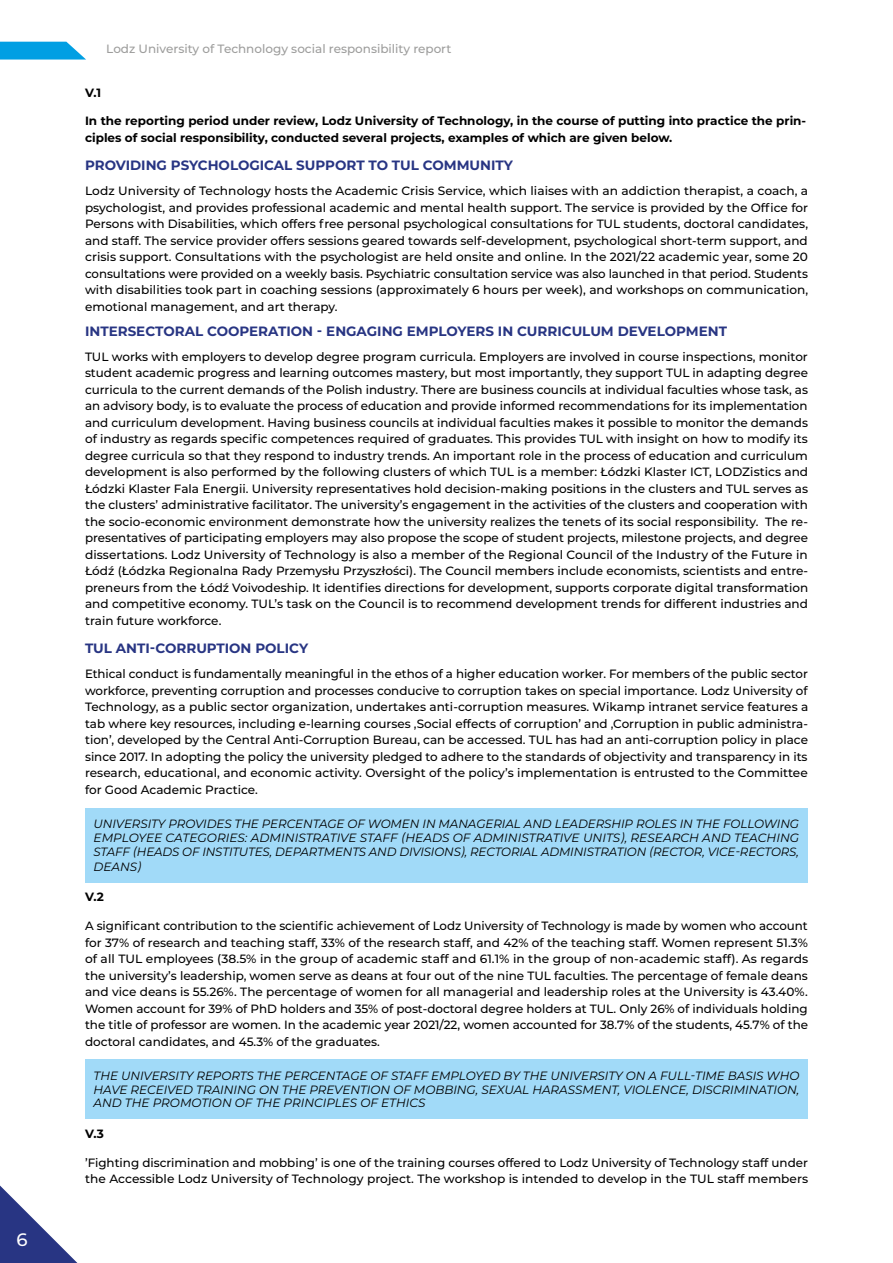
<style>
.page{position:relative;width:893px;height:1263px;background:#fff}
.page>*{position:absolute;margin:0;border:0;box-sizing:border-box;transform-origin:0 0}
.t1{font:500 18px "Montserrat";color:#fff}
.t2{font:700 13.5px "Montserrat";color:#283583}
.t3{font:500 12px/16.5px "Montserrat";color:#000;text-align:justify}
.t4{font:italic 12px/13.8px "Montserrat";letter-spacing:-.01em;color:#000;text-align:justify}
.t5{font:700 12px/16.5px "Montserrat";color:#000}
.t6{font:500 12px "Montserrat";color:#9d9d9c}
</style>
<div class="page">
<svg style="left:0;top:42px;width:86px;height:18px;background:#22abe6"></svg>
<svg style="left:0;top:1185px;width:78px;height:78px"></svg>
<div style="left:85px;top:808px;width:723px;height:75px;background:#a1daf8"></div>
<div style="left:85px;top:1060px;width:723px;height:59px;background:#a1daf8"></div>
<h1 class="t1" style="left:17px;top:1227px;width:13px">6</h1>
<p class="t6" style="left:106px;top:41px;width:347px">Lodz University of Technology social responsibility report</p>
<p class="t5" style="left:85px;top:84px;width:18px">V.1</p>
<p class="t5" style="left:85px;top:112px;width:723px">In the reporting period under review, Lodz University of Technology, in the course of putting into practice the prin&shy;ciples of social responsibility, conducted several projects, examples of which are given below.</p>
<p class="t2" style="left:85px;top:156px;width:429px">PROVIDING PSYCHOLOGICAL SUPPORT TO TUL COMMUNITY</p>
<p class="t3" style="left:85px;top:182px;width:725px">Lodz University of Technology hosts the Academic Crisis Service, which liaises with an addiction therapist, a coach, a psychologist, and provides professional academic and mental health support. The service is provided by the Office for Persons with Disabilities, which offers free personal psychological consultations for TUL students, doctoral candidates, and staff. The service provider offers sessions geared towards self-development, psychological short-term support, and crisis support. Consultations with the psychologist are held onsite and online. In the 2021/22 academic year, some 20 consultations were provided on a weekly basis. Psychiatric consultation service was also launched in that period. Students with disabilities took part in coaching sessions (approximately 6 hours per week), and workshops on communication, emotional management, and art therapy.</p>
<p class="t2" style="left:85px;top:321px;width:643px">INTERSECTORAL COOPERATION - ENGAGING EMPLOYERS IN CURRICULUM DEVELOPMENT</p>
<p class="t3" style="left:85px;top:348px;width:725px">TUL works with employers to develop degree program curricula. Employers are involved in course inspections, monitor student academic progress and learning outcomes mastery, but most importantly, they support TUL in adapting degree curricula to the current demands of the Polish industry. There are business councils at individual faculties whose task, as an advisory body, is to evaluate the process of education and provide informed recommendations for its implementation and curriculum development. Having business councils at individual faculties makes it possible to monitor the demands of industry as regards specific competences required of graduates. This provides TUL with insight on how to modify its degree curricula so that they respond to industry trends. An important role in the process of education and curriculum development is also performed by the following clusters of which TUL is a member: Łódzki Klaster ICT, LODZistics and Łódzki Klaster Fala Energii. University representatives hold decision-making positions in the clusters and TUL serves as the clusters’ administrative facilitator. The university’s engagement in the activities of the clusters and cooperation with the socio-economic environment demonstrate how the university realizes the tenets of its social responsibility. The re&shy;presentatives of participating employers may also propose the scope of student projects, milestone projects, and degree dissertations. Lodz University of Technology is also a member of the Regional Council of the Industry of the Future in Łódź (Łódzka Regionalna Rady Przemysłu Przyszłości). The Council members include economists, scientists and entre&shy;preneurs from the Łódź Voivodeship. It identifies directions for development, supports corporate digital transformation and competitive economy. TUL’s task on the Council is to recommend development trends for different industries and train future workforce.</p>
<p class="t2" style="left:85px;top:639px;width:225px">TUL ANTI-CORRUPTION POLICY</p>
<p class="t3" style="left:85px;top:665px;width:725px">Ethical conduct is fundamentally meaningful in the ethos of a higher education worker. For members of the public sector workforce, preventing corruption and processes conducive to corruption takes on special importance. Lodz University of Technology, as a public sector organization, undertakes anti-corruption measures. Wikamp intranet service features a tab where key resources, including e-learning courses ‚Social effects of corruption’ and ‚Corruption in public administra&shy;tion’, developed by the Central Anti-Corruption Bureau, can be accessed. TUL has had an anti-corruption policy in place since 2017. In adopting the policy the university pledged to adhere to the standards of objectivity and transparency in its research, educational, and economic activity. Oversight of the policy’s implementation is entrusted to the Committee for Good Academic Practice.</p>
<p class="t4" style="left:94px;top:817px;width:707px">UNIVERSITY PROVIDES THE PERCENTAGE OF WOMEN IN MANAGERIAL AND LEADERSHIP ROLES IN THE FOLLOWING EMPLOYEE CATEGORIES: ADMINISTRATIVE STAFF (HEADS OF ADMINISTRATIVE UNITS), RESEARCH AND TEACHING STAFF (HEADS OF INSTITUTES, DEPARTMENTS AND DIVISIONS), RECTORIAL ADMINISTRATION (RECTOR, VICE-RECTORS,</p>
<p class="t4" style="left:94px;top:859px;width:49px">DEANS)</p>
<p class="t5" style="left:85px;top:888px;width:20px">V.2</p>
<p class="t3" style="left:85px;top:917px;width:725px">A significant contribution to the scientific achievement of Lodz University of Technology is made by women who account for 37% of research and teaching staff, 33% of the research staff, and 42% of the teaching staff. Women represent 51.3% of all TUL employees (38.5% in the group of academic staff and 61.1% in the group of non-academic staff). As regards the university’s leadership, women serve as deans at four out of the nine TUL faculties. The percentage of female deans and vice deans is 55.26%. The percentage of women for all managerial and leadership roles at the University is 43.40%.<br>Women account for 39% of PhD holders and 35% of post-doctoral degree holders at TUL. Only 26% of individuals holding the title of professor are women. In the academic year 2021/22, women accounted for 38.7% of the students, 45.7% of the doctoral candidates, and 45.3% of the graduates.</p>
<p class="t4" style="left:94px;top:1068px;width:707px">THE UNIVERSITY REPORTS THE PERCENTAGE OF STAFF EMPLOYED BY THE UNIVERSITY ON A FULL-TIME BASIS WHO HAVE RECEIVED TRAINING ON THE PREVENTION OF MOBBING, SEXUAL HARASSMENT, VIOLENCE, DISCRIMINATION, AND THE PROMOTION OF THE PRINCIPLES OF ETHICS</p>
<p class="t5" style="left:85px;top:1125px;width:20px">V.3</p>
<p class="t3" style="left:85px;top:1154px;width:725px">’Fighting discrimination and mobbing’ is one of the training courses offered to Lodz University of Technology staff under the Accessible Lodz University of Technology project. The workshop is intended to develop in the TUL staff members</p>
</div>
